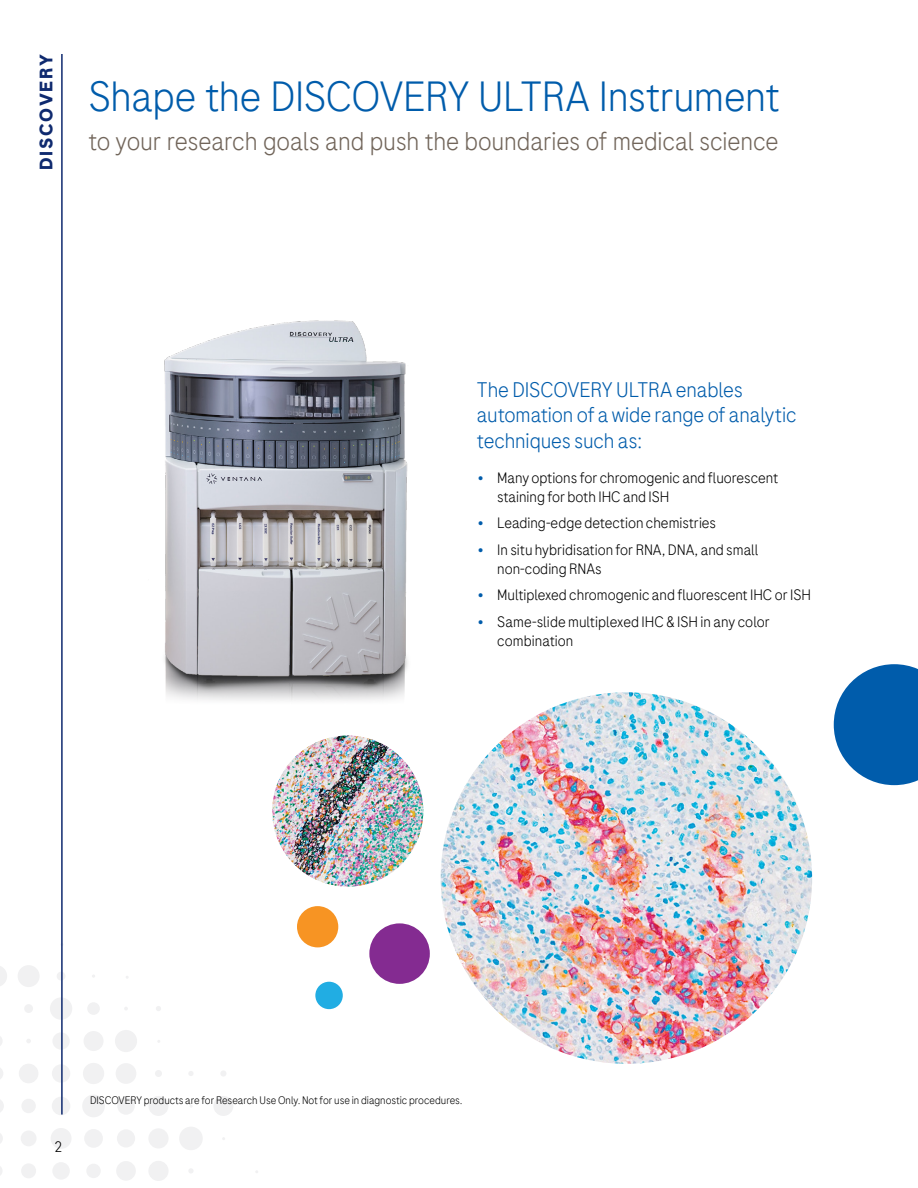
<style>
.page{position:relative;width:918px;height:1188px;background:#fff}
.page>*{position:absolute;margin:0;border:0;box-sizing:border-box;transform-origin:0 0}
.t1{font:300 42px "Roche Sans";letter-spacing:-.01em;color:#005cab}
.t2{font:300 25.5px "Roche Sans";letter-spacing:-.005em;color:#71655a}
.t3{font:300 21px/25.5px "Roche Sans";letter-spacing:-.005em;color:#005cab}
.t4{font:700 18px "Roche Sans";letter-spacing:.1em;color:#0f2a6f}
.t5{font:300 15px/26.2px "Roche Sans";color:#000}
.t6{font:300 10.8px "Roche Sans";color:#000}
.s1{font-weight:700;color:#005cab}
</style>
<div class="page">
<svg style="left:189px;top:1169px;width:4px;height:4px"></svg>
<div style="left:148px;top:1161px;width:21px;height:20px;background:#f1f1f2;border-radius:50%"></div>
<div style="left:116px;top:1161px;width:20px;height:20px;background:#f1f1f2;border-radius:50%"></div>
<div style="left:86px;top:1164px;width:15px;height:14px;background:#f1f1f2;border-radius:50%"></div>
<div style="left:52px;top:1162px;width:18px;height:18px;background:#f1f1f2;border-radius:50%"></div>
<div style="left:21px;top:1163px;width:15px;height:15px;background:#f1f1f2;border-radius:50%"></div>
<svg style="left:0;top:1167px;width:2px;height:8px"></svg>
<div style="left:179px;top:1127px;width:24px;height:23px;background:#f1f1f2;border-radius:50%"></div>
<div style="left:148px;top:1128px;width:21px;height:21px;background:#f1f1f2;border-radius:50%"></div>
<div style="left:117px;top:1129px;width:18px;height:19px;background:#f1f1f2;border-radius:50%"></div>
<div style="left:84px;top:1129px;width:19px;height:19px;background:#f1f1f2;border-radius:50%"></div>
<div style="left:51px;top:1128px;width:21px;height:21px;background:#f1f1f2;border-radius:50%"></div>
<div style="left:21px;top:1130px;width:16px;height:16px;background:#f1f1f2;border-radius:50%"></div>
<svg style="left:0;top:1134px;width:3px;height:9px"></svg>
<div style="left:213px;top:1096px;width:20px;height:20px;background:#f1f1f2;border-radius:50%"></div>
<div style="left:148px;top:1096px;width:20px;height:20px;background:#f1f1f2;border-radius:50%"></div>
<div style="left:117px;top:1097px;width:18px;height:18px;background:#f1f1f2;border-radius:50%"></div>
<div style="left:82px;top:1095px;width:23px;height:22px;background:#f1f1f2;border-radius:50%"></div>
<div style="left:52px;top:1097px;width:18px;height:18px;background:#f1f1f2;border-radius:50%"></div>
<div style="left:21px;top:1099px;width:15px;height:14px;background:#f1f1f2;border-radius:50%"></div>
<svg style="left:0;top:1100px;width:4px;height:12px"></svg>
<div style="left:220px;top:1070px;width:6px;height:7px;background:#f1f1f2;border-radius:50%"></div>
<svg style="left:189px;top:1071px;width:4px;height:5px"></svg>
<div style="left:155px;top:1070px;width:7px;height:7px;background:#f1f1f2;border-radius:50%"></div>
<div style="left:116px;top:1063px;width:20px;height:21px;background:#f1f1f2;border-radius:50%"></div>
<div style="left:83px;top:1063px;width:21px;height:21px;background:#f1f1f2;border-radius:50%"></div>
<div style="left:52px;top:1064px;width:18px;height:19px;background:#f1f1f2;border-radius:50%"></div>
<div style="left:19px;top:1064px;width:19px;height:19px;background:#f1f1f2;border-radius:50%"></div>
<svg style="left:0;top:1068px;width:3px;height:11px"></svg>
<div style="left:115px;top:1030px;width:22px;height:22px;background:#f1f1f2;border-radius:50%"></div>
<div style="left:84px;top:1031px;width:20px;height:20px;background:#f1f1f2;border-radius:50%"></div>
<div style="left:52px;top:1032px;width:18px;height:18px;background:#f1f1f2;border-radius:50%"></div>
<svg style="left:27px;top:1039px;width:4px;height:4px"></svg>
<svg style="left:0;top:1037px;width:2px;height:9px"></svg>
<svg style="left:156px;top:1006px;width:5px;height:5px"></svg>
<div style="left:87px;top:1002px;width:13px;height:13px;background:#f1f1f2;border-radius:50%"></div>
<div style="left:50px;top:997px;width:22px;height:23px;background:#f1f1f2;border-radius:50%"></div>
<div style="left:24px;top:1004px;width:9px;height:9px;background:#f1f1f2;border-radius:50%"></div>
<div style="left:57px;top:972px;width:9px;height:9px;background:#f1f1f2;border-radius:50%"></div>
<div style="left:18px;top:965px;width:22px;height:22px;background:#f1f1f2;border-radius:50%"></div>
<svg style="left:0;top:966px;width:7px;height:20px"></svg>
<img style="left:164px;top:320px;width:295px;height:490px">
<hr style="left:61px;top:54px;width:2px;height:1061px;background:#0f2a6f">
<img style="left:441px;top:692px;width:371px;height:372px;border-radius:186px">
<img style="left:272px;top:735px;width:151px;height:152px;border-radius:76px">
<div style="left:369px;top:923px;width:61px;height:61px;background:#842b91;border-radius:50%"></div>
<div style="left:297px;top:906px;width:41px;height:41px;background:#f79423;border-radius:50%"></div>
<div style="left:315px;top:982px;width:28px;height:27px;background:#21ade3;border-radius:50%"></div>
<svg style="left:834px;top:664px;width:84px;height:121px"></svg>
<p class="t4" style="left:35px;top:170px;width:118px;rotate:-90deg">DISCOVERY</p>
<h1 class="t1" style="left:88px;top:70px;width:693px">Shape the DISCOVERY ULTRA Instrument</h1>
<h2 class="t2" style="left:88px;top:125px;width:692px">to your research goals and push the boundaries of medical science</h2>
<h3 class="t3" style="left:477px;top:376px;width:321px">The DISCOVERY ULTRA enables automation of a wide range of analytic techniques such as:</h3>
<p class="t5" style="left:497px;top:467px;width:283px;line-height:19.5px;text-indent:-20px"><span class="s1">∙</span> Many options for chromogenic and fluorescent staining for both IHC and ISH</p>
<p class="t5" style="left:477px;top:510px;width:283px"><span class="s1">∙</span> Leading-edge detection chemistries<br><span class="s1">∙</span> In situ hybridisation for RNA, DNA, and small</p>
<p class="t5" style="left:477px;top:555px;width:336px;text-indent:20px">non-coding RNAs<br><span class="s1">∙</span> Multiplexed chromogenic and fluorescent IHC or ISH <span class="s1">∙</span> Same-slide multiplexed IHC &amp; ISH in any color</p>
<p class="t5" style="left:497px;top:627px;width:78px">combination</p>
<p class="t5" style="left:54px;top:1133px;width:10px">2</p>
<p class="t6" style="left:90px;top:1093px;width:374px">DISCOVERY products are for Research Use Only. Not for use in diagnostic procedures.</p>
</div>
